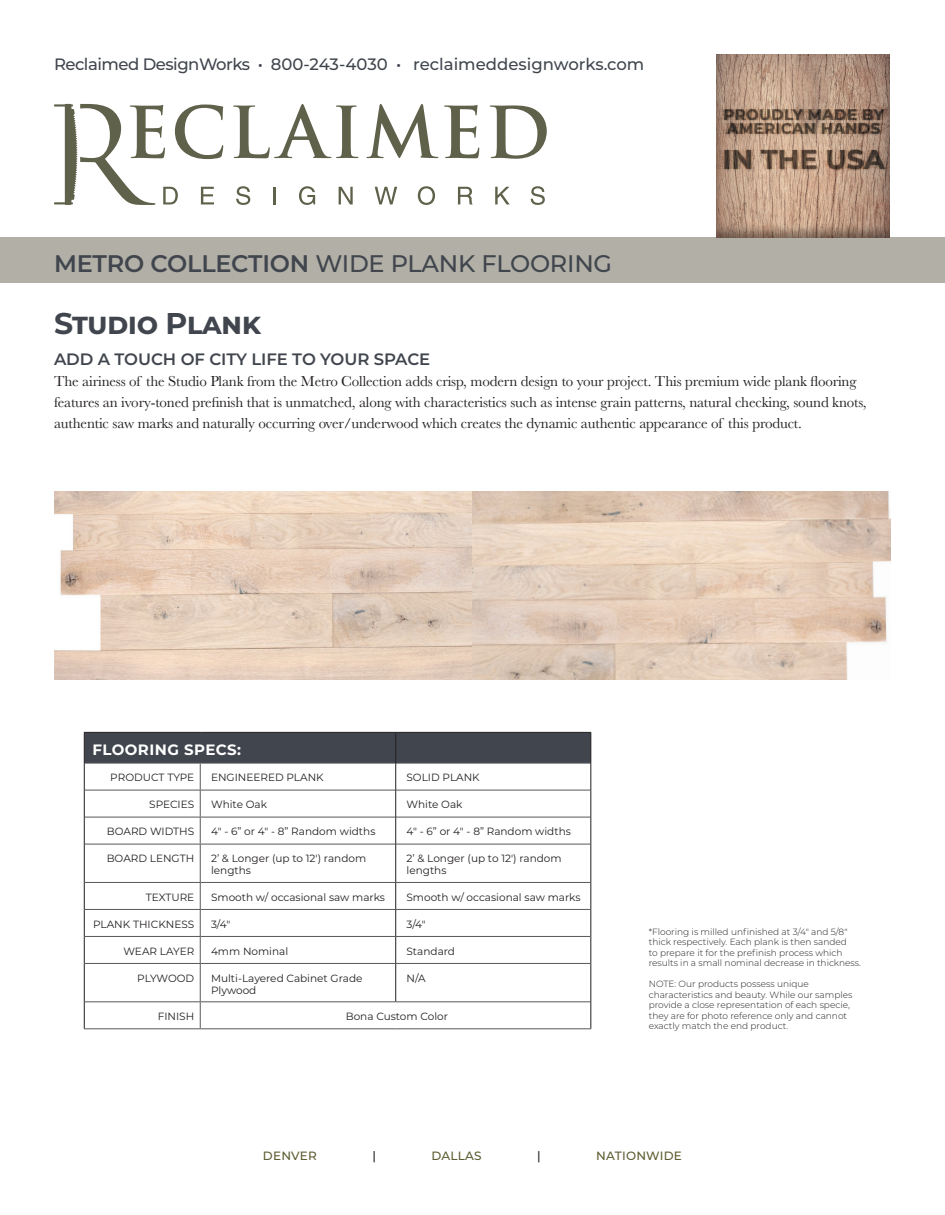
<style>
.page{position:relative;width:945px;height:1215px;background:#fff}
.page>*{position:absolute;margin:0;border:0;box-sizing:border-box;transform-origin:0 0}
.t1{font:700 30px "Montserrat";letter-spacing:-.02em;color:#41464e}
.t2{font:500 24px "Montserrat";letter-spacing:-.01em;color:#41464e}
.t3{font:500 16.5px "Montserrat";letter-spacing:-.01em;color:#41464e}
.t4{font:600 16.5px "Montserrat";letter-spacing:-.005em;color:#41464e}
.t5{font:15px/21px "Baskerville";letter-spacing:-.01em;color:#231f20}
.t6{font:700 15px "Montserrat";letter-spacing:.03em;color:#fff}
.t7{font:500 12px "Montserrat";letter-spacing:.02em;color:#5d5c32}
.t8{font:500 12px "Montserrat";color:#231f20}
.t9{font:10.5px/12px "Montserrat";color:#231f20}
.t10{font:300 9px/10.5px "Montserrat";color:#231f20}
.s1{font-weight:600}
</style>
<div class="page">
<div style="left:0;top:237px;width:945px;height:46px;background:#b1afa6"></div>
<svg style="left:236px;top:186px;width:14px;height:19px"></svg>
<hr style="left:273px;top:187px;width:3px;height:17px;background:#60614b">
<svg style="left:299px;top:186px;width:16px;height:19px"></svg>
<svg style="left:339px;top:187px;width:14px;height:17px"></svg>
<svg style="left:375px;top:187px;width:22px;height:17px"></svg>
<svg style="left:418px;top:186px;width:17px;height:19px"></svg>
<svg style="left:458px;top:187px;width:15px;height:17px"></svg>
<svg style="left:495px;top:187px;width:15px;height:17px"></svg>
<svg style="left:531px;top:186px;width:14px;height:19px"></svg>
<svg style="left:233px;top:104px;width:125px;height:54px"></svg>
<svg style="left:367px;top:104px;width:71px;height:54px"></svg>
<svg style="left:444px;top:105px;width:35px;height:53px"></svg>
<svg style="left:490px;top:105px;width:57px;height:54px"></svg>
<svg style="left:54px;top:104px;width:169px;height:101px"></svg>
<div style="left:714px;top:51px;width:177px;height:188px;background:#231f20;opacity:.47"></div>
<img style="left:54px;top:491px;width:418px;height:188px">
<img style="left:472px;top:491px;width:419px;height:188px">
<hr style="left:85px;top:844px;width:115px;height:1px;background:#57585a">
<hr style="left:200px;top:844px;width:195px;height:1px;background:#57585a">
<hr style="left:200px;top:844px;width:1px;height:38px;background:#57585a">
<hr style="left:396px;top:844px;width:194px;height:1px;background:#57585a">
<hr style="left:85px;top:882px;width:115px;height:1px;background:#57585a">
<hr style="left:200px;top:882px;width:195px;height:1px;background:#57585a">
<hr style="left:396px;top:882px;width:194px;height:1px;background:#57585a">
<hr style="left:85px;top:909px;width:115px;height:1px;background:#57585a">
<hr style="left:200px;top:909px;width:195px;height:1px;background:#57585a">
<hr style="left:396px;top:909px;width:194px;height:1px;background:#57585a">
<hr style="left:85px;top:936px;width:115px;height:1px;background:#57585a">
<hr style="left:200px;top:936px;width:195px;height:1px;background:#57585a">
<svg style="left:200px;top:883px;width:1px;height:80px"></svg>
<hr style="left:396px;top:936px;width:194px;height:1px;background:#57585a">
<hr style="left:85px;top:963px;width:115px;height:1px;background:#57585a">
<hr style="left:200px;top:963px;width:195px;height:1px;background:#57585a">
<hr style="left:200px;top:964px;width:1px;height:37px;background:#57585a">
<hr style="left:396px;top:963px;width:194px;height:1px;background:#57585a">
<hr style="left:85px;top:1001px;width:115px;height:1px;background:#57585a">
<hr style="left:200px;top:1001px;width:196px;height:1px;background:#57585a">
<svg style="left:200px;top:1002px;width:1px;height:26px"></svg>
<hr style="left:396px;top:1001px;width:194px;height:1px;background:#57585a">
<hr style="left:84px;top:1028px;width:116px;height:1px;background:#57585a">
<hr style="left:200px;top:1028px;width:196px;height:1px;background:#57585a">
<hr style="left:396px;top:1028px;width:195px;height:1px;background:#57585a">
<svg style="left:84px;top:732px;width:507px;height:112px"></svg>
<hr style="left:84px;top:844px;width:1px;height:38px;background:#231f20">
<hr style="left:395px;top:844px;width:1px;height:38px;background:#231f20">
<hr style="left:590px;top:844px;width:1px;height:38px;background:#231f20">
<svg style="left:84px;top:882px;width:1px;height:81px"></svg>
<svg style="left:395px;top:882px;width:1px;height:81px"></svg>
<svg style="left:590px;top:882px;width:1px;height:81px"></svg>
<hr style="left:84px;top:963px;width:1px;height:39px;background:#231f20">
<hr style="left:395px;top:963px;width:1px;height:38px;background:#231f20">
<hr style="left:590px;top:963px;width:1px;height:39px;background:#231f20">
<svg style="left:84px;top:1002px;width:1px;height:26px"></svg>
<svg style="left:590px;top:1002px;width:1px;height:26px"></svg>
<p class="t3" style="left:54px;top:53px;width:592px">Reclaimed DesignWorks • 800-243-4030 • reclaimeddesignworks.com</p>
<p class="t2" style="left:54px;top:246px;width:560px"><span class="s1">METRO COLLECTION</span> WIDE PLANK FLOORING</p>
<p class="t1" style="left:54px;top:301px;width:209px">Studio Plank</p>
<p class="t4" style="left:54px;top:348px;width:378px">ADD A TOUCH OF CITY LIFE TO YOUR SPACE</p>
<p class="t5" style="left:54px;top:371px;width:814px">The airiness of the Studio Plank from the Metro Collection adds crisp, modern design to your project. This premium wide plank flooring features an ivory-toned prefinish that is unmatched, along with characteristics such as intense grain patterns, natural checking, sound knots, authentic saw marks and naturally occurring over/underwood which creates the dynamic authentic appearance of this product.</p>
<p class="t6" style="left:92px;top:739px;width:150px">FLOORING SPECS:</p>
<p class="t9" style="left:110px;top:771px;width:85px">PRODUCT TYPE</p>
<p class="t9" style="left:211px;top:771px;width:114px">ENGINEERED PLANK</p>
<p class="t9" style="left:407px;top:771px;width:75px">SOLID PLANK</p>
<p class="t9" style="left:149px;top:798px;width:47px">SPECIES</p>
<p class="t9" style="left:211px;top:798px;width:58px">White Oak</p>
<p class="t9" style="left:407px;top:798px;width:58px">White Oak</p>
<p class="t9" style="left:107px;top:825px;width:89px">BOARD WIDTHS</p>
<p class="t9" style="left:211px;top:825px;width:166px">4" - 6” or 4" - 8” Random widths</p>
<p class="t9" style="left:407px;top:825px;width:166px">4" - 6” or 4" - 8” Random widths</p>
<p class="t9" style="left:107px;top:852px;width:89px">BOARD LENGTH</p>
<p class="t9" style="left:211px;top:852px;width:157px">2’ &amp; Longer (up to 12') random lengths</p>
<p class="t9" style="left:407px;top:852px;width:157px">2’ &amp; Longer (up to 12') random lengths</p>
<p class="t9" style="left:146px;top:891px;width:50px">TEXTURE</p>
<p class="t9" style="left:211px;top:891px;width:175px">Smooth w/ occasional saw marks</p>
<p class="t9" style="left:407px;top:891px;width:175px">Smooth w/ occasional saw marks</p>
<p class="t9" style="left:93px;top:918px;width:103px">PLANK THICKNESS</p>
<p class="t9" style="left:211px;top:918px;width:21px">3/4"</p>
<p class="t9" style="left:407px;top:918px;width:21px">3/4"</p>
<p class="t9" style="left:123px;top:945px;width:72px">WEAR LAYER</p>
<p class="t9" style="left:211px;top:945px;width:79px">4mm Nominal</p>
<p class="t9" style="left:407px;top:945px;width:50px">Standard</p>
<p class="t9" style="left:137px;top:972px;width:59px">PLYWOOD</p>
<p class="t9" style="left:211px;top:972px;width:153px">Multi-Layered Cabinet Grade<br>Plywood</p>
<p class="t9" style="left:407px;top:972px;width:21px">N/A</p>
<p class="t9" style="left:158px;top:1010px;width:38px">FINISH</p>
<p class="t9" style="left:346px;top:1010px;width:104px">Bona Custom Color</p>
<p class="t10" style="left:649px;top:926px;width:214px">*Flooring is milled unfinished at 3/4" and 5/8" thick respectively. Each plank is then sanded<br>to prepare it for the prefinish process which results in a small nominal decrease in thickness.</p>
<p class="t10" style="left:649px;top:978px;width:205px">NOTE: Our products possess unique characteristics and beauty. While our samples provide a close representation of each specie, they are for photo reference only and cannot exactly match the end product.</p>
<p class="t7" style="left:263px;top:1148px;width:55px">DENVER</p>
<p class="t8" style="left:372px;top:1148px;width:5px">|</p>
<p class="t7" style="left:431px;top:1148px;width:52px">DALLAS</p>
<p class="t8" style="left:537px;top:1148px;width:5px">|</p>
<p class="t7" style="left:596px;top:1148px;width:87px">NATIONWIDE</p>
</div>
